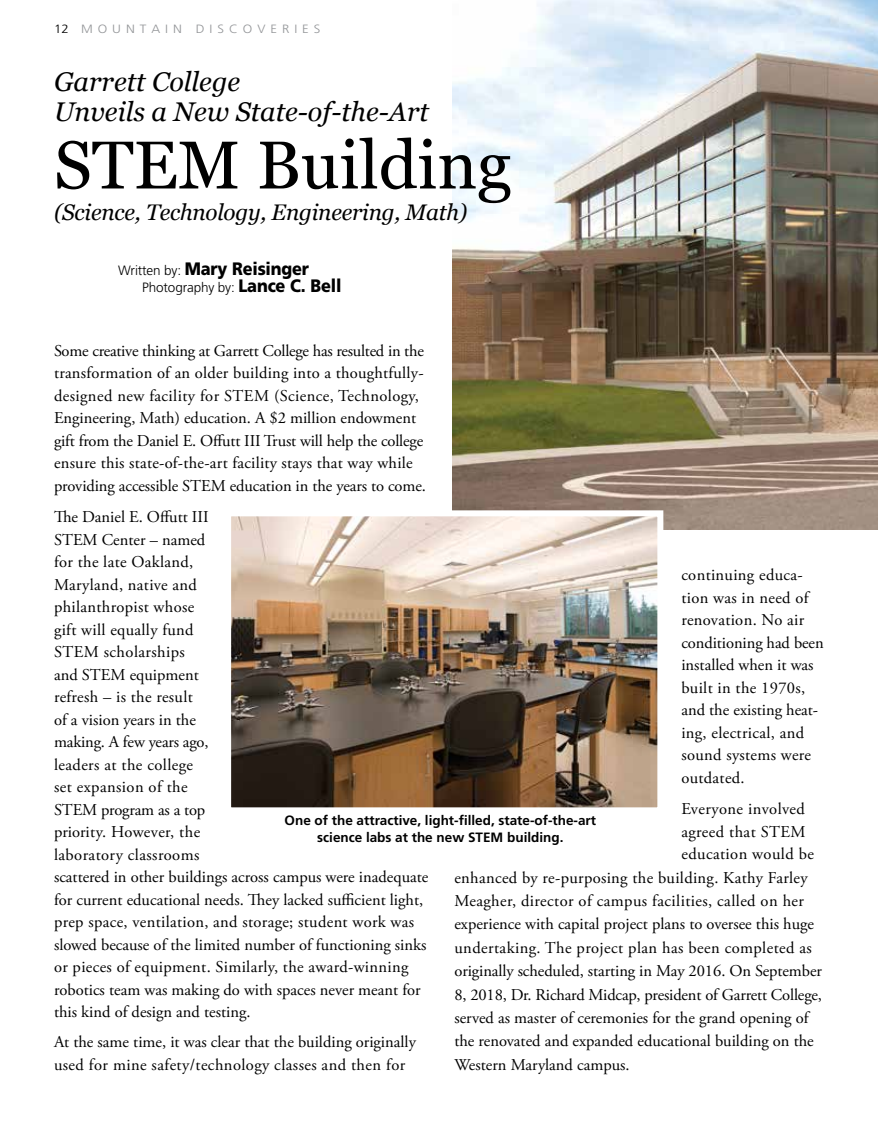
<style>
.page{position:relative;width:878px;height:1134px;background:#fff}
.page>*{position:absolute;margin:0;border:0;box-sizing:border-box;transform-origin:0 0}
.t1{font:67.5px "Georgia";color:#000}
.t2{font:italic 27px/30px "Georgia";color:#000}
.t3{font:italic 22.5px "Georgia";letter-spacing:-.01em;color:#000}
.t4{font:900 18px "Frutiger";letter-spacing:-.01em;color:#000;scale:.9 1}
.t5{font:16.5px/22.5px "Adobe Garamond Pro";color:#000}
.t6{font:16.5px/22.5px "Adobe Garamond Pro";letter-spacing:.02em;color:#000}
.t7{font:16.5px "Adobe Garamond Pro";letter-spacing:.025em;color:#000}
.t8{font:700 13.5px/16.5px "Frutiger";color:#000;text-align:center}
.t9{font:300 13.5px "Frutiger";letter-spacing:-.01em;color:#000}
.t10{font:300 12px "Frutiger";color:#939598;scale:1.1 1}
.s1{color:#000}
.s2{font-weight:300;font-size:13.5px}
.s3{font-weight:900;font-size:18px}
</style>
<div class="page">
<img style="left:452px;top:0;width:426px;height:530px">
<img style="left:232px;top:517px;width:424px;height:289px">
<div style="left:225px;top:510px;width:438px;height:303px;border:6px solid #fff"></div>
<p class="t10" style="left:54px;top:22px;width:244px"><span class="s1">12</span> M O U N T A I N D I S C O V E R I E S</p>
<h2 class="t2" style="left:54px;top:66px;width:376px">Garrett College<br>Unveils a New State-of-the-Art</h2>
<h1 class="t1" style="left:54px;top:116px;width:459px">STEM Building</h1>
<h3 class="t3" style="left:54px;top:196px;width:415px">(Science, Technology, Engineering, Math)</h3>
<p class="t4" style="left:118px;top:258px;width:213px"><span class="s2">WRITTEN BY:</span> Mary Reisinger</p>
<p class="t9" style="left:142px;top:279px;width:201px">PHOTOGRAPHY BY: <span class="s3">Lance C. Bell</span></p>
<p class="t5" style="left:54px;top:340px;width:373px">Some creative thinking at Garrett College has resulted in the transformation of an older building into a thoughtfully&shy;designed new facility for STEM (Science, Technology, Engineering, Math) education. A $2 million endowment gift from the Daniel E. Offutt III Trust will help the college ensure this state-of-the-art facility stays that way while providing accessible STEM education in the years to come.</p>
<p class="t5" style="left:54px;top:506px;width:376px">The Daniel E. Offutt III<br>STEM Center – named<br>for the late Oakland,<br>Maryland, native and<br>philanthropist whose<br>gift will equally fund<br>STEM scholarships<br>and STEM equipment<br>refresh – is the result<br>of a vision years in the<br>making. A few years ago,<br>leaders at the college<br>set expansion of the<br>STEM program as a top<br>priority. However, the<br>laboratory classrooms<br>scattered in other buildings across campus were inadequate for current educational needs. They lacked sufficient light, prep space, ventilation, and storage; student work was slowed because of the limited number of functioning sinks or pieces of equipment. Similarly, the award-winning robotics team was making do with spaces never meant for this kind of design and testing.</p>
<p class="t5" style="left:54px;top:1031px;width:363px">At the same time, it was clear that the building originally used for mine safety/technology classes and then for</p>
<p class="t6" style="left:681px;top:564px;width:144px">continuing educa&shy;tion was in need of renovation. No air conditioning had been installed when it was built in the 1970s, and the existing heat&shy;ing, electrical, and sound systems were outdated.</p>
<p class="t7" style="left:681px;top:799px;width:125px">Everyone involved</p>
<p class="t7" style="left:681px;top:821px;width:126px">agreed that STEM</p>
<p class="t7" style="left:681px;top:844px;width:134px">education would be</p>
<p class="t6" style="left:454px;top:867px;width:355px">enhanced by re-purposing the building. Kathy Farley</p>
<p class="t7" style="left:454px;top:891px;width:351px">Meagher, director of campus facilities, called on her</p>
<p class="t5" style="left:454px;top:913px;width:361px">experience with capital project plans to oversee this huge</p>
<p class="t7" style="left:454px;top:938px;width:359px">undertaking. The project plan has been completed as</p>
<p class="t5" style="left:454px;top:960px;width:369px">originally scheduled, starting in May 2016. On September</p>
<p class="t5" style="left:454px;top:984px;width:369px">8, 2018, Dr. Richard Midcap, president of Garrett College,</p>
<p class="t5" style="left:454px;top:1007px;width:355px">served as master of ceremonies for the grand opening of</p>
<p class="t5" style="left:454px;top:1030px;width:361px">the renovated and expanded educational building on the</p>
<p class="t5" style="left:454px;top:1054px;width:177px">Western Maryland campus.</p>
<p class="t8" style="left:284px;top:812px;width:313px">One of the attractive, light-filled, state-of-the-art science labs at the new STEM building.</p>
</div>
